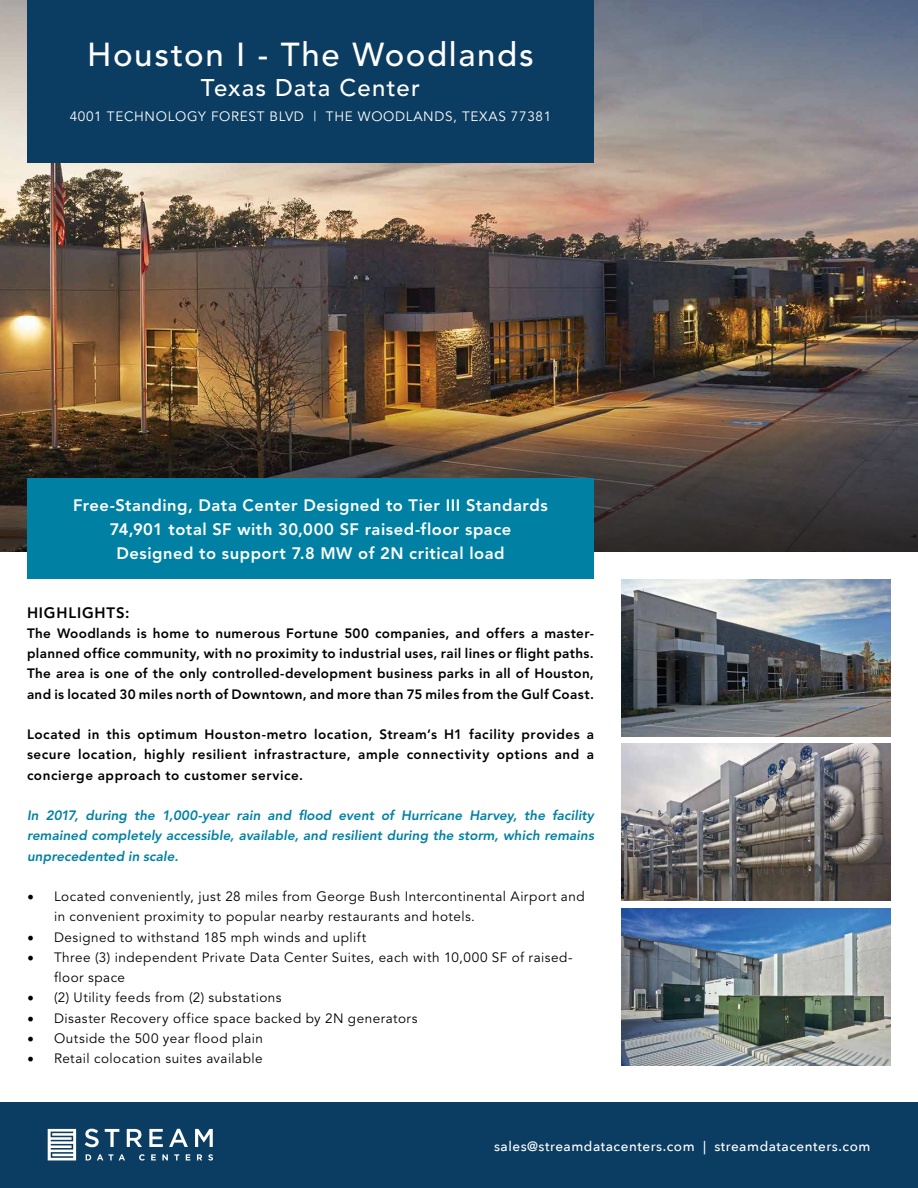
<style>
.page{position:relative;width:918px;height:1188px;background:#fff}
.page>*{position:absolute;margin:0;border:0;box-sizing:border-box;transform-origin:0 0}
.t1{font:500 33px "Avenir";letter-spacing:.05em;color:#fff}
.t2{font:500 24px "Avenir";letter-spacing:.05em;color:#fff}
.t3{font:800 16.5px/24px "Avenir";letter-spacing:.03em;color:#fff;text-align:center}
.t4{font:800 15px "Avenir";letter-spacing:.055em;color:#000}
.t5{font:800 13.5px/20.2px "Avenir";letter-spacing:.035em;color:#000;text-align:justify}
.t6{font:13.5px/20.2px "Avenir";letter-spacing:.035em;color:#000}
.t7{font:italic 800 13.5px/20.2px "Avenir";letter-spacing:.005em;color:#0081a3;text-align:justify}
.t8{font:500 13.5px "Avenir Next";letter-spacing:.04em;color:#fff}
.t9{font:13.5px "Avenir";letter-spacing:.05em;color:#fff}
.s1{font-family:"Minion Pro";font-size:18px}
</style>
<div class="page">
<img style="left:621px;top:579px;width:270px;height:157px">
<img style="left:621px;top:908px;width:270px;height:157px">
<img style="left:621px;top:744px;width:270px;height:157px">
<img style="left:0;top:0;width:918px;height:379px">
<img style="left:0;top:379px;width:918px;height:173px">
<div style="left:27px;top:0;width:567px;height:163px;background:#0b3c61"></div>
<div style="left:0;top:1102px;width:918px;height:86px;background:#0b3c61"></div>
<svg style="left:85px;top:1129px;width:14px;height:18px"></svg>
<svg style="left:105px;top:1129px;width:14px;height:18px"></svg>
<svg style="left:127px;top:1129px;width:15px;height:18px"></svg>
<svg style="left:149px;top:1129px;width:14px;height:18px"></svg>
<svg style="left:169px;top:1129px;width:19px;height:18px"></svg>
<svg style="left:195px;top:1129px;width:18px;height:18px"></svg>
<svg style="left:86px;top:1154px;width:5px;height:6px"></svg>
<svg style="left:97px;top:1154px;width:28px;height:6px"></svg>
<svg style="left:139px;top:1154px;width:6px;height:7px"></svg>
<svg style="left:151px;top:1154px;width:5px;height:6px"></svg>
<svg style="left:162px;top:1154px;width:6px;height:6px"></svg>
<svg style="left:174px;top:1154px;width:5px;height:6px"></svg>
<svg style="left:186px;top:1154px;width:4px;height:6px"></svg>
<svg style="left:197px;top:1154px;width:5px;height:6px"></svg>
<svg style="left:208px;top:1154px;width:5px;height:7px"></svg>
<svg style="left:48px;top:1129px;width:28px;height:31px"></svg>
<div style="left:27px;top:478px;width:567px;height:101px;background:#0081a3"></div>
<h1 class="t1" style="left:87px;top:35px;width:448px">Houston I - The Woodlands</h1>
<h2 class="t2" style="left:201px;top:74px;width:221px">Texas Data Center</h2>
<p class="t9" style="left:70px;top:109px;width:483px">4001 TECHNOLOGY FOREST BLVD | THE WOODLANDS, TEXAS 77381</p>
<p class="t3" style="left:73px;top:493px;width:476px">Free-Standing, Data Center Designed to Tier III Standards<br>74,901 total SF with 30,000 SF raised-floor space<br>Designed to support 7.8 MW of 2N critical load</p>
<p class="t4" style="left:27px;top:603px;width:104px">HIGHLIGHTS:</p>
<p class="t5" style="left:27px;top:623px;width:569px">The Woodlands is home to numerous Fortune 500 companies, and offers a master&shy;planned office community, with no proximity to industrial uses, rail lines or flight paths.<br>The area is one of the only controlled-development business parks in all of Houston, and is located 30 miles north of Downtown, and more than 75 miles from the Gulf Coast.</p>
<p class="t5" style="left:27px;top:724px;width:569px">Located in this optimum Houston-metro location, Stream’s H1 facility provides a secure location, highly resilient infrastracture, ample connectivity options and a concierge approach to customer service.</p>
<p class="t7" style="left:27px;top:805px;width:569px">In 2017, during the 1,000-year rain and flood event of Hurricane Harvey, the facility remained completely accessible, available, and resilient during the storm, which remains unprecedented in scale.</p>
<p class="t6" style="left:54px;top:887px;width:532px;text-indent:-27px"><span class="s1">•</span> Located conveniently, just 28 miles from George Bush Intercontinental Airport and in convenient proximity to popular nearby restaurants and hotels.</p>
<p class="t6" style="left:27px;top:927px;width:341px"><span class="s1">•</span> Designed to withstand 185 mph winds and uplift</p>
<p class="t6" style="left:54px;top:947px;width:520px;text-indent:-27px"><span class="s1">•</span> Three (3) independent Private Data Center Suites, each with 10,000 SF of raised&shy;floor space</p>
<p class="t6" style="left:27px;top:988px;width:256px"><span class="s1">•</span> (2) Utility feeds from (2) substations</p>
<p class="t6" style="left:27px;top:1008px;width:392px"><span class="s1">•</span> Disaster Recovery office space backed by 2N generators</p>
<p class="t6" style="left:27px;top:1028px;width:237px"><span class="s1">•</span> Outside the 500 year flood plain</p>
<p class="t6" style="left:27px;top:1049px;width:237px"><span class="s1">•</span> Retail colocation suites available</p>
<p class="t8" style="left:494px;top:1135px;width:378px">sales@streamdatacenters.com | streamdatacenters.com</p>
</div>
